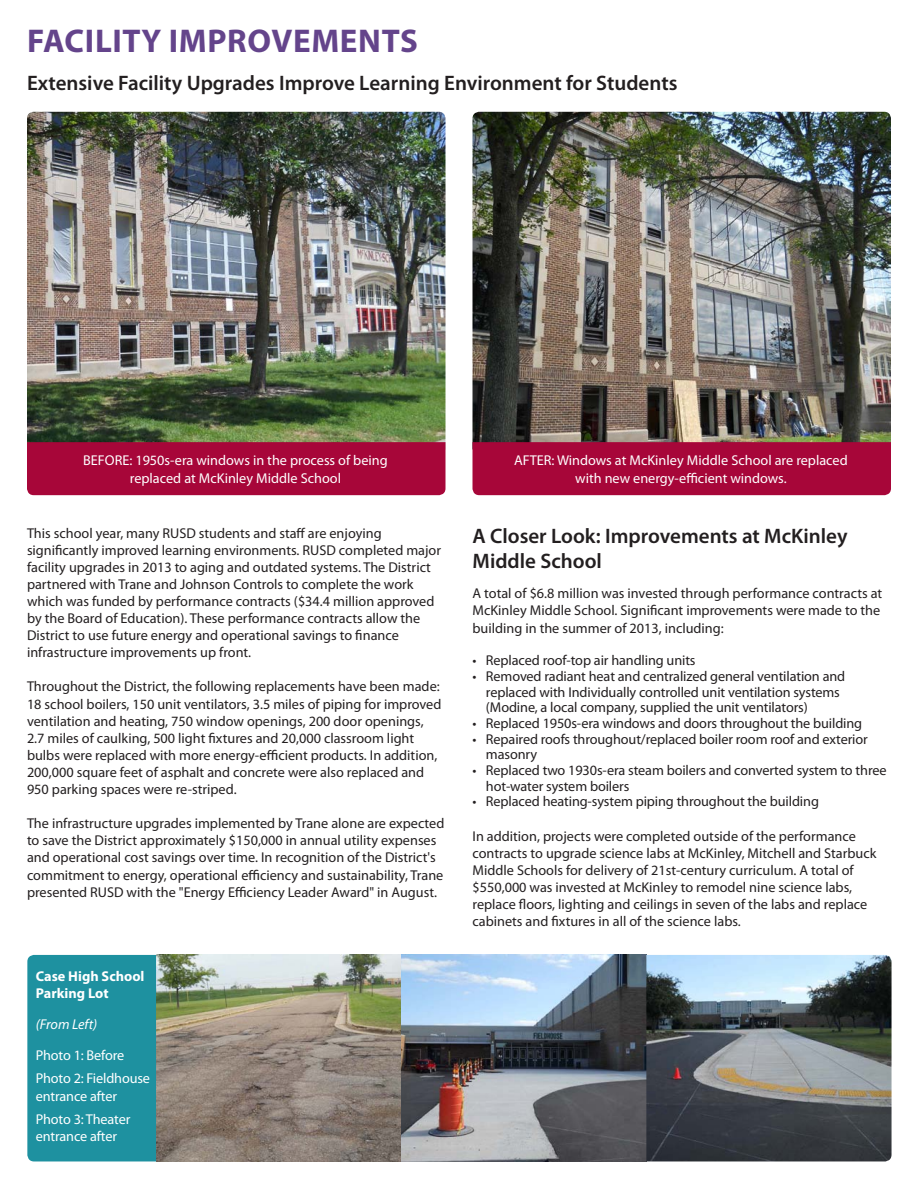
<style>
.page{position:relative;width:918px;height:1188px;background:#fff}
.page>*{position:absolute;margin:0;border:0;box-sizing:border-box;transform-origin:0 0}
.t1{font:700 33px "Myriad Pro";letter-spacing:.02em;color:#64448b}
.t2{font:600 21px/25.2px "Myriad Pro";color:#231f20}
.t3{font:14.25px/17.1px "Myriad Pro";color:#231f20}
.t4{font:14.25px/17.1px "Myriad Pro";color:#fff;text-align:center}
.t5{font:700 14.25px/17.1px "Myriad Pro";color:#fff}
.t6{font:italic 14.25px "Myriad Pro";letter-spacing:-.005em;color:#fff}
</style>
<div class="page">
<img style="left:27px;top:112px;width:419px;height:330px">
<img style="left:472px;top:112px;width:419px;height:330px">
<div style="left:27px;top:442px;width:419px;height:53px;background:#a70639"></div>
<div style="left:472px;top:442px;width:419px;height:53px;background:#a70639"></div>
<img style="left:156px;top:955px;width:736px;height:206px">
<div style="left:27px;top:955px;width:129px;height:206px;background:#1e91a0"></div>
<p class="t1" style="left:27px;top:19px;width:392px">FACILITY IMPROVEMENTS</p>
<p class="t2" style="left:27px;top:70px;width:652px">Extensive Facility Upgrades Improve Learning Environment for Students</p>
<p class="t4" style="left:83px;top:452px;width:306px">BEFORE: 1950s-era windows in the process of being replaced at McKinley Middle School</p>
<p class="t4" style="left:514px;top:452px;width:335px">AFTER: Windows at McKinley Middle School are replaced with new energy-efficient windows.</p>
<p class="t3" style="left:27px;top:524px;width:416px">This school year, many RUSD students and staff are enjoying significantly improved learning environments. RUSD completed major facility upgrades in 2013 to aging and outdated systems. The District partnered with Trane and Johnson Controls to complete the work which was funded by performance contracts ($34.4 million approved by the Board of Education). These performance contracts allow the District to use future energy and operational savings to finance infrastructure improvements up front.</p>
<p class="t3" style="left:27px;top:678px;width:416px">Throughout the District, the following replacements have been made:<br>18 school boilers, 150 unit ventilators, 3.5 miles of piping for improved ventilation and heating, 750 window openings, 200 door openings, 2.7 miles of caulking, 500 light fixtures and 20,000 classroom light bulbs were replaced with more energy-efficient products. In addition, 200,000 square feet of asphalt and concrete were also replaced and 950 parking spaces were re-striped.</p>
<p class="t3" style="left:27px;top:815px;width:419px">The infrastructure upgrades implemented by Trane alone are expected to save the District approximately $150,000 in annual utility expenses and operational cost savings over time. In recognition of the District's commitment to energy, operational efficiency and sustainability, Trane presented RUSD with the "Energy Efficiency Leader Award" in August.</p>
<p class="t5" style="left:36px;top:967px;width:110px">Case High School<br>Parking Lot</p>
<p class="t6" style="left:36px;top:1015px;width:63px">(From Left)</p>
<p class="t4" style="left:36px;top:1046px;width:90px">Photo 1: Before</p>
<p class="t4" style="left:36px;top:1070px;width:116px;text-align:left">Photo 2: Fieldhouse entrance after</p>
<p class="t4" style="left:36px;top:1111px;width:96px;text-align:left">Photo 3: Theater entrance after</p>
<p class="t2" style="left:472px;top:522px;width:377px">A Closer Look: Improvements at McKinley<br>Middle School</p>
<p class="t3" style="left:472px;top:585px;width:411px">A total of $6.8 million was invested through performance contracts at<br>McKinley Middle School. Significant improvements were made to the building in the summer of 2013, including:</p>
<p class="t3" style="left:472px;top:652px;width:225px">• Replaced roof-top air handling units</p>
<p class="t3" style="left:486px;top:668px;width:361px;line-height:15.6px;text-indent:-13px">• Removed radiant heat and centralized general ventilation and replaced with Individually controlled unit ventilation systems (Modine, a local company, supplied the unit ventilators)</p>
<p class="t3" style="left:472px;top:715px;width:391px">• Replaced 1950s-era windows and doors throughout the building</p>
<p class="t3" style="left:486px;top:731px;width:383px;line-height:15.8px;text-indent:-13px">• Repaired roofs throughout/replaced boiler room roof and exterior masonry</p>
<p class="t3" style="left:486px;top:762px;width:402px;line-height:15.8px;text-indent:-13px">• Replaced two 1930s-era steam boilers and converted system to three hot-water system boilers</p>
<p class="t3" style="left:472px;top:793px;width:348px">• Replaced heating-system piping throughout the building</p>
<p class="t3" style="left:472px;top:827px;width:406px">In addition, projects were completed outside of the performance contracts to upgrade science labs at McKinley, Mitchell and Starbuck Middle Schools for delivery of 21st-century curriculum. A total of $550,000 was invested at McKinley to remodel nine science labs, replace floors, lighting and ceilings in seven of the labs and replace cabinets and fixtures in all of the science labs.</p>
</div>
